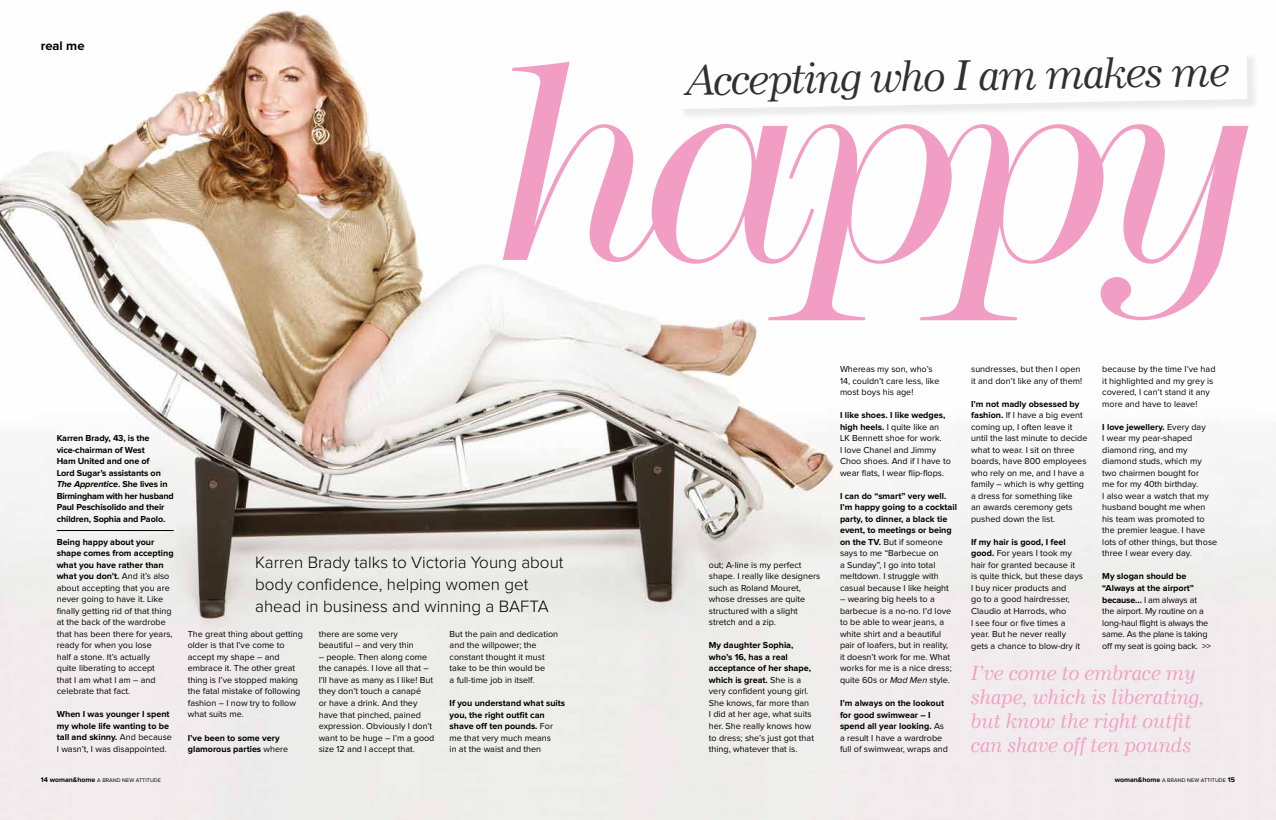
<style>
.page{position:relative;width:1276px;height:820px;background:#fff}
.page>*{position:absolute;margin:0;border:0;box-sizing:border-box;transform-origin:0 0}
.t1{font:italic 300 288px "Modern No 216";letter-spacing:-.085em;color:#f29ec4}
.t2{font:italic 41.7px "Modern 880 BT";color:#000}
.t3{font:italic 20px/24px "Modern 880 BT";color:#f29ec4}
.t4{font:300 17px/22px "Proxima Nova";color:#000}
.t5{font:700 13px "Proxima Nova";letter-spacing:-.005em;color:#000}
.t6{font:9px/11.5px "Proxima Nova";color:#000}
.t7{font:700 9px/11.5px "Proxima Nova";color:#000}
.t8{font:9px/11.5px "Proxima Nova";letter-spacing:-.02em;color:#000}
.t9{font:5.5px "Proxima Nova";letter-spacing:.01em;color:#000}
.s1{font-style:italic}
.s2{font-weight:700}
.s3{font-weight:400}
.s4{font-weight:700;font-size:7px}
</style>
<div class="page">
<img style="left:0;top:10px;width:1276px;height:809px">
<hr style="left:57px;top:530px;width:117px;height:1px;background:#000">
<div style="left:678px;top:51px;width:581px;height:70px;background:#000;opacity:.1"></div>
<svg style="left:677px;top:49px;width:570px;height:60px"></svg>
<h3 class="t5" style="left:41px;top:39px;width:45px">real me</h3>
<h2 class="t2" style="left:686px;top:55px;width:544px;rotate:-1deg">Accepting who I am makes me</h2>
<h1 class="t1" style="left:494px;top:4px;width:758px">happy</h1>
<p class="t7" style="left:57px;top:432px;width:118px">Karren Brady, 43, is the vice-chairman of West<br>Ham United and one of<br>Lord Sugar’s assistants on<br><span class="s1">The Apprentice</span>. She lives in<br>Birmingham with her husband<br>Paul Peschisolido and their children, Sophia and Paolo.</p>
<p class="t6" style="left:57px;top:536px;width:118px"><span class="s2">Being happy about your shape comes from accepting what you have rather than what you don’t.</span> And it’s also about accepting that you are never going to have it. Like finally getting rid of that thing at the back of the wardrobe</p>
<p class="t6" style="left:57px;top:628px;width:117px">that has been there for years, ready for when you lose<br>half a stone. It’s actually<br>quite liberating to accept<br>that I am what I am – and celebrate that fact.</p>
<p class="t7" style="left:57px;top:708px;width:117px">When I was younger I spent my whole life wanting to be tall and skinny. <span class="s3">And because<br>I wasn’t, I was disappointed.</span></p>
<h3 class="t4" style="left:255px;top:552px;width:310px">Karren Brady talks to Victoria Young about body confidence, helping women get ahead in business and winning a BAFTA</h3>
<p class="t6" style="left:188px;top:628px;width:117px">The great thing about getting older is that I’ve come to accept my shape – and embrace it. The other great thing is I’ve stopped making the fatal mistake of following fashion – I now try to follow what suits me.</p>
<p class="t7" style="left:188px;top:731px;width:102px">I’ve been to some very glamorous parties <span class="s3">where</span></p>
<p class="t6" style="left:319px;top:628px;width:97px">there are some very beautiful – and very thin</p>
<p class="t6" style="left:319px;top:651px;width:117px">– people. Then along come the canapés. I love all that –<br>I’ll have as many as I like! But they don’t touch a canapé<br>or have a drink. And they have that pinched, pained expression. Obviously I don’t want to be huge – I’m a good size 12 and I accept that.</p>
<p class="t6" style="left:450px;top:628px;width:110px">But the pain and dedication and the willpower; the constant thought it must take to be thin would be<br>a full-time job in itself.</p>
<p class="t7" style="left:450px;top:697px;width:117px">If you understand what suits you, the right outfit can shave off ten pounds. <span class="s3">For me that very much means<br>in at the waist and then</span></p>
<p class="t6" style="left:709px;top:559px;width:113px">out; A-line is my perfect shape. I really like designers such as Roland Mouret, whose dresses are quite structured with a slight stretch and a zip.</p>
<p class="t6" style="left:709px;top:639px;width:107px"><span class="s2">My daughter Sophia, who’s 16, has a real acceptance of her shape, which is great.</span> She is a very confident young girl.<br>She knows, far more than<br>I did at her age, what suits her. She really knows how to dress; she’s just got that thing, whatever that is.</p>
<p class="t6" style="left:840px;top:363px;width:101px">Whereas my son, who’s<br>14, couldn’t care less, like most boys his age!</p>
<p class="t6" style="left:840px;top:409px;width:112px"><span class="s2">I like shoes. I like wedges, high heels.</span> I quite like an<br>LK Bennett shoe for work.<br>I love Chanel and Jimmy<br>Choo shoes. And if I have to wear flats, I wear flip-flops.</p>
<p class="t7" style="left:840px;top:490px;width:118px">I can do “smart” very well.<br>I’m happy going to a cocktail party, to dinner, a black tie event, to meetings or being on the TV. <span class="s3">But if someone says to me “Barbecue on<br>a Sunday”, I go into total meltdown. I struggle with casual because I like height</span></p>
<p class="t6" style="left:840px;top:593px;width:113px">– wearing big heels to a barbecue is a no-no. I ’d love to be able to wear jeans, a white shirt and a beautiful pair of loafers, but in reality, it doesn’t work for me. What works for me is a nice dress; quite 60s or <span class="s1">Mad Men</span> style.</p>
<p class="t7" style="left:840px;top:697px;width:109px">I’m always on the lookout for good swimwear – I spend all year looking. <span class="s3">As a result I have a wardrobe full of swimwear, wraps and</span></p>
<p class="t6" style="left:971px;top:364px;width:113px">sundresses, but then I open it and don’t like any of them!</p>
<p class="t6" style="left:971px;top:398px;width:118px"><span class="s2">I’m not madly obsessed by fashion.</span> If I have a big event coming up, I often leave it until the last minute to decide what to wear. I sit on three boards, have 800 employees who rely on me, and I have a family – which is why getting a dress for something like<br>an awards ceremony gets pushed down the list.</p>
<p class="t6" style="left:971px;top:536px;width:113px"><span class="s2">If my hair is good, I feel good.</span> For years I took my hair for granted because it is quite thick, but these days<br>I buy nicer products and<br>go to a good hairdresser,<br>Claudio at Harrods, who<br>I see four or five times a year. But he never really gets a chance to blow-dry it</p>
<p class="t6" style="left:1102px;top:364px;width:115px">because by the time I ’ve had it highlighted and my grey is covered, I can’t stand it any more and have to leave!</p>
<p class="t6" style="left:1102px;top:421px;width:116px"><span class="s2">I love jewellery.</span> Every day<br>I wear my pear-shaped diamond ring, and my diamond studs, which my two chairmen bought for<br>me for my 40th birthday.<br>I also wear a watch that my husband bought me when his team was promoted to the premier league. I have lots of other things, but those three I wear every day.</p>
<p class="t8" style="left:1102px;top:571px;width:110px"><span class="s2">My slogan should be “Always at the airport” because…</span> I am always at the airport. My routine on a long-haul flight is always the same. As the plane is taking off my seat is going back. &gt;&gt;</p>
<h3 class="t3" style="left:971px;top:660px;width:235px">I’ve come to embrace my shape, which is liberating, but know the right outfit can shave off ten pounds</h3>
<p class="t9" style="left:41px;top:777px;width:122px"><span class="s4">14 woman&amp;home</span> A Brand N ew Attitude</p>
<p class="t9" style="left:1114px;top:777px;width:122px"><span class="s4">woman&amp;home</span> A Brand N ew Attitude <span class="s4">15</span></p>
</div>
